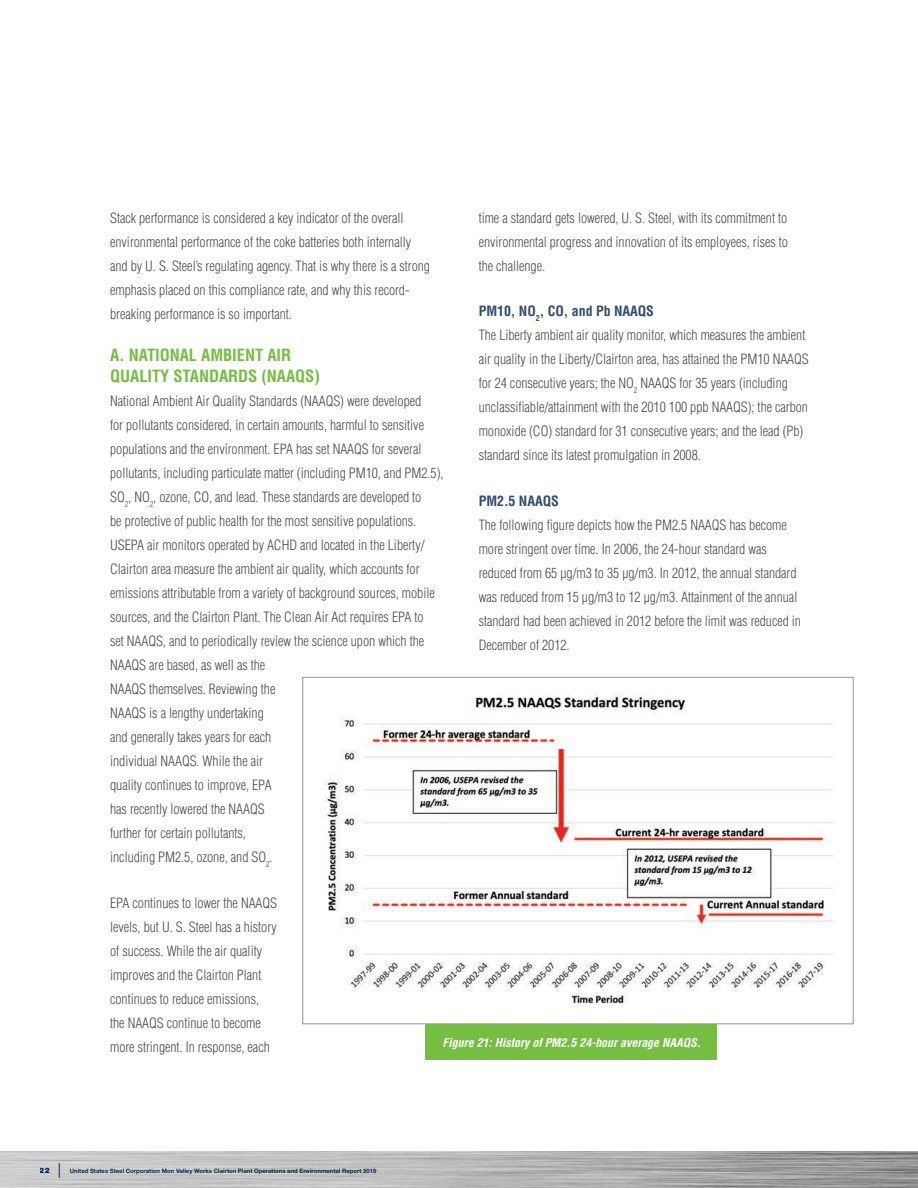
<style>
.page{position:relative;width:918px;height:1188px;background:#fff}
.page>*{position:absolute;margin:0;border:0;box-sizing:border-box;transform-origin:0 0}
.t1{font:700 condensed 16.5px/21px "Helvetica";letter-spacing:-.005em;color:#75be42}
.t2{font:15px "Minion Pro";color:#083a5f}
.t3{font:300 condensed 13.8px/24px "Helvetica";letter-spacing:-.005em;color:#4b4c4d}
.t4{font:700 condensed 13.8px "Helvetica";letter-spacing:-.005em;color:#314c6f}
.t5{font:italic 700 condensed 12px "Helvetica";letter-spacing:-.005em;color:#fff}
.t6{font:900 7.5px "Helvetica Neue";color:#083a5f}
.t7{font:700 6px "Helvetica Neue";letter-spacing:-.005em;color:#083a5f}
.s1{font-weight:700;color:#314c6f}
</style>
<div class="page">
<img style="left:0;top:1151px;width:918px;height:37px">
<div style="left:426px;top:1024px;width:291px;height:35px;background:#75be42"></div>
<img style="left:323px;top:694px;width:511px;height:310px">
<p class="t3" style="left:110px;top:206px;width:321px">Stack performance is considered a key indicator of the overall environmental performance of the coke batteries both internally and by U. S. Steel’s regulating agency. That is why there is a strong emphasis placed on this compliance rate, and why this record&shy;breaking performance is so important.</p>
<p class="t1" style="left:110px;top:345px;width:211px">A. NATIONAL AMBIENT AIR<br>QUALITY STANDARDS (NAAQS)</p>
<p class="t3" style="left:110px;top:389px;width:335px">National Ambient Air Quality Standards (NAAQS) were developed<br>for pollutants considered, in certain amounts, harmful to sensitive populations and the environment. EPA has set NAAQS for several pollutants, including particulate matter (including PM10, and PM2.5), SO<sub>2</sub>, NO<sub>2</sub>, ozone, CO, and lead. These standards are developed to<br>be protective of public health for the most sensitive populations.<br>USEPA air monitors operated by ACHD and located in the Liberty/ Clairton area measure the ambient air quality, which accounts for emissions attributable from a variety of background sources, mobile sources, and the Clairton Plant. The Clean Air Act requires EPA to<br>set NAAQS, and to periodically review the science upon which the NAAQS are based, as well as the<br>NAAQS themselves. Reviewing the<br>NAAQS is a lengthy undertaking<br>and generally takes years for each<br>individual NAAQS. While the air<br>quality continues to improve, EPA<br>has recently lowered the NAAQS<br>further for certain pollutants,<br>including PM2.5, ozone, and SO<sub>2</sub>.</p>
<p class="t3" style="left:110px;top:891px;width:168px">EPA continues to lower the NAAQS levels, but U. S. Steel has a history of success. While the air quality improves and the Clairton Plant continues to reduce emissions, the NAAQS continue to become more stringent. In response, each</p>
<p class="t3" style="left:479px;top:206px;width:311px;text-align:justify">time a standard gets lowered, U. S. Steel, with its commitment to environmental progress and innovation of its employees, rises to the challenge.</p>
<p class="t3" style="left:479px;top:299px;width:332px"><span class="s1">PM10, NO</span><sub>2</sub><span class="s1">, CO, and Pb NAAQS<br></span>The Liberty ambient air quality monitor, which measures the ambient air quality in the Liberty/Clairton area, has attained the PM10 NAAQS for 24 consecutive years; the NO<sub>2</sub> NAAQS for 35 years (including unclassifiable/attainment with the 2010 100 ppb NAAQS); the carbon monoxide (CO) standard for 31 consecutive years; and the lead (Pb) standard since its latest promulgation in 2008.</p>
<p class="t4" style="left:479px;top:492px;width:82px">PM2.5 NAAQS</p>
<p class="t3" style="left:479px;top:513px;width:324px">The following figure depicts how the PM2.5 NAAQS has become more stringent over time. In 2006, the 24-hour standard was reduced from 65 µg/m3 to 35 µg/m3. In 2012, the annual standard was reduced from 15 µg/m3 to 12 µg/m3. Attainment of the annual standard had been achieved in 2012 before the limit was reduced in December of 2012.</p>
<p class="t5" style="left:443px;top:1035px;width:260px">Figure 21: History of PM2.5 24-hour average NAAQS.</p>
<p class="t6" style="left:40px;top:1166px;width:11px">22</p>
<p class="t2" style="left:58px;top:1159px;width:5px">|</p>
<p class="t7" style="left:70px;top:1167px;width:308px">United States Steel Corporation Mon Valley Works Clairton Plant Operations and Environmental Report 2019</p>
</div>
